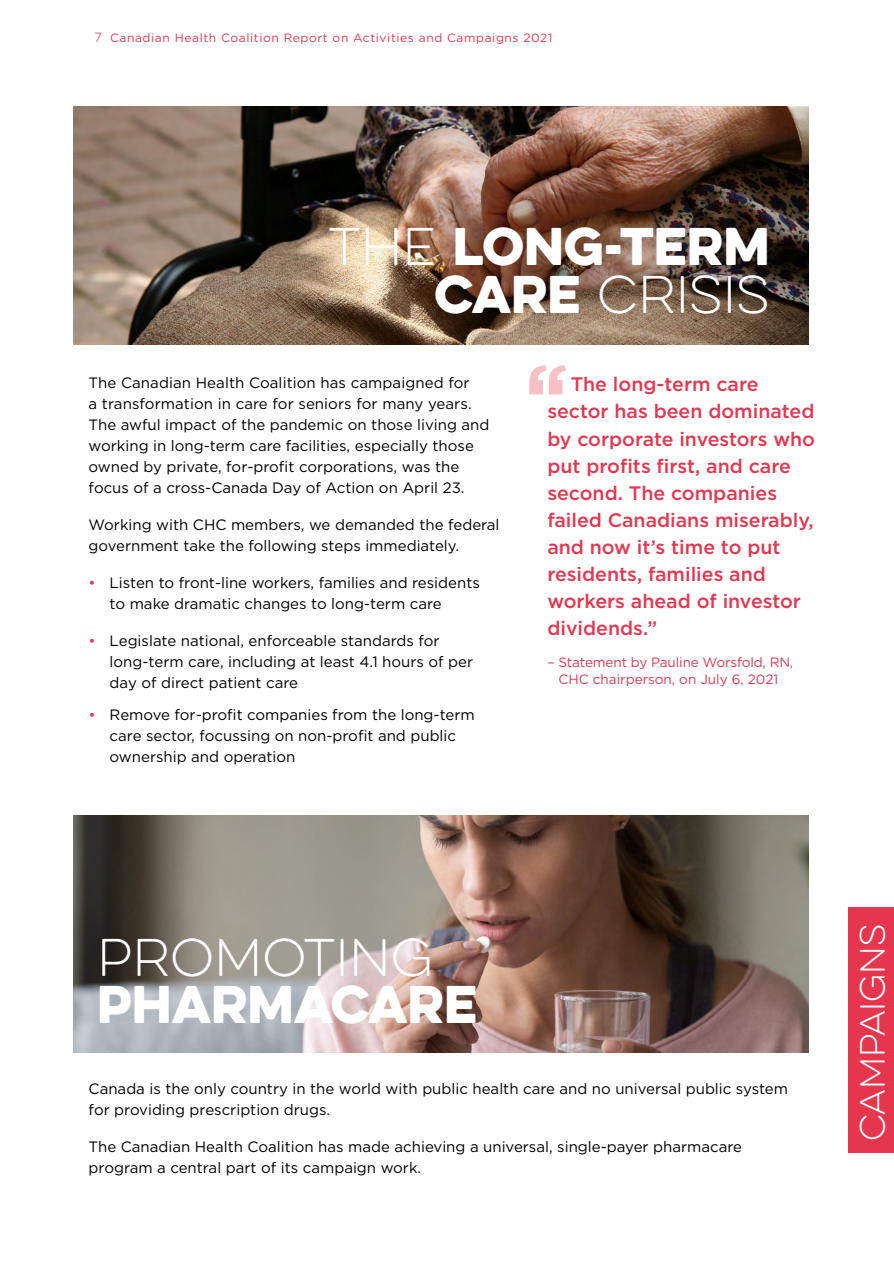
<style>
.page{position:relative;width:894px;height:1263px;background:#fff}
.page>*{position:absolute;margin:0;border:0;box-sizing:border-box;transform-origin:0 0}
.t1{font:47.55px/47.5px "Eveleth Clean";color:#fff;text-align:right}
.t2{font:100 47.55px "Eveleth Clean";color:#fff}
.t3{font:100 31.5px "Eveleth Clean";color:#fff}
.t4{font:500 19.5px/27px "Gotham";color:#e6364e}
.t5{font:15px/21px "Gotham";color:#000}
.t6{font:13.5px/16.5px "Gotham";letter-spacing:-.01em;color:#e6364e;text-align:center}
.t7{font:12px "Gotham";letter-spacing:.05em;color:#e6364e}
.s1{font-family:"Eveleth Clean";font-weight:100}
.s2{font-weight:100}
.s3{color:#e6364e}
</style>
<div class="page">
<img style="left:73px;top:107px;width:734px;height:238px">
<img style="left:73px;top:815px;width:735px;height:237px">
<div style="left:847px;top:906px;width:46px;height:246px;background:#e6364e"></div>
<svg style="left:529px;top:365px;width:36px;height:29px"></svg>
<p class="t7" style="left:94px;top:30px;width:459px"><span class="s1">7</span> Canadian Health Coalition Report on Activities and Campaigns 2021</p>
<h1 class="t1" style="left:328px;top:221px;width:442px"><span class="s2">THE</span> LONG-TERM<br>CARE <span class="s2">CRISIS</span></h1>
<p class="t5" style="left:89px;top:371px;width:402px">The Canadian Health Coalition has campaigned for<br>a transformation in care for seniors for many years.<br>The awful impact of the pandemic on those living and working in long-term care facilities, especially those owned by private, for-profit corporations, was the focus of a cross-Canada Day of Action on April 23.</p>
<p class="t5" style="left:89px;top:513px;width:412px">Working with CHC members, we demanded the federal government take the following steps immediately.</p>
<p class="t5" style="left:110px;top:572px;width:371px;text-indent:-21px"><span class="s3">•</span> Listen to front-line workers, families and residents to make dramatic changes to long-term care</p>
<p class="t5" style="left:110px;top:630px;width:365px;text-indent:-21px"><span class="s3">•</span> Legislate national, enforceable standards for long-term care, including at least 4.1 hours of per day of direct patient care</p>
<p class="t5" style="left:110px;top:704px;width:366px;text-indent:-21px"><span class="s3">•</span> Remove for-profit companies from the long-term care sector, focussing on non-profit and public ownership and operation</p>
<p class="t4" style="left:547px;top:371px;width:269px;text-indent:23px">The long-term care sector has been dominated by corporate investors who put profits first, and care second. The companies failed Canadians miserably, and now it’s time to put residents, families and workers ahead of investor dividends.”</p>
<p class="t6" style="left:547px;top:654px;width:247px">– Statement by Pauline Worsfold, RN,<br>CHC chairperson, on July 6, 2021</p>
<h1 class="t2" style="left:97px;top:924px;width:337px">PROMOTING</h1>
<h1 class="t1" style="left:97px;top:979px;width:381px">PHARMACARE</h1>
<p class="t5" style="left:89px;top:1078px;width:700px">Canada is the only country in the world with public health care and no universal public system for providing prescription drugs.</p>
<p class="t5" style="left:89px;top:1136px;width:654px">The Canadian Health Coalition has made achieving a universal, single-payer pharmacare program a central part of its campaign work.</p>
<h2 class="t3" style="left:850px;top:1141px;width:219px;rotate:-90deg">CAMPAIGNS</h2>
</div>
